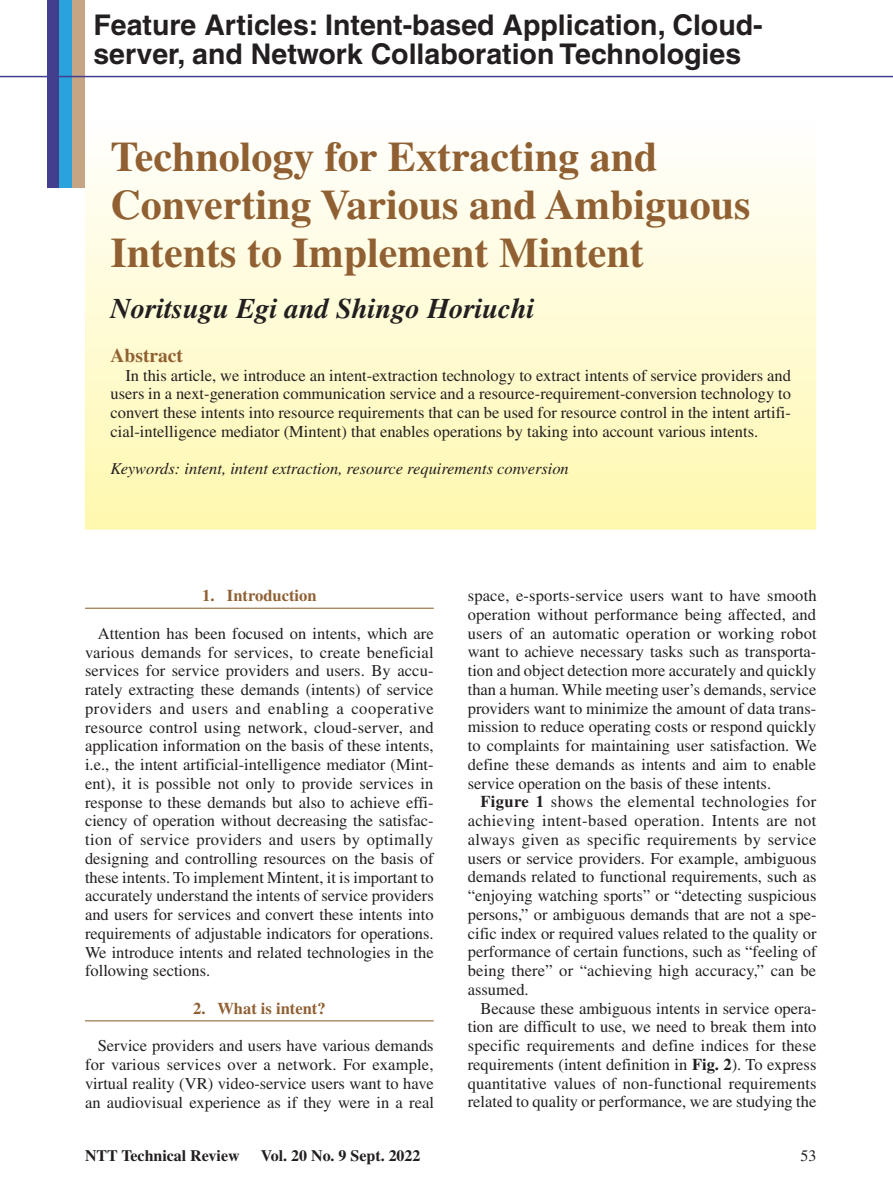
<style>
.page{position:relative;width:893px;height:1191px;background:#fff}
.page>*{position:absolute;margin:0;border:0;box-sizing:border-box;transform-origin:0 0}
.t1{font:700 42px/48px "Times";color:#906032}
.t2{font:700 28.5px/28.5px "Helvetica";color:#231f20}
.t3{font:italic 700 28.5px "Times";color:#231f20}
.t4{font:700 19.5px "Times";color:#906032}
.t5{font:16.5px/18.8px "Times";color:#231f20;text-align:justify}
.t6{font:italic 16.5px "Times";color:#231f20}
.t7{font:700 16.5px "Times";color:#906032}
.t8{font:700 15.9px "Times";color:#231f20}
.t9{font:15.9px "Times";color:#231f20}
.s1{font-weight:700}
</style>
<div class="page">
<svg style="left:85px;top:169px;width:731px;height:360px"></svg>
<hr style="left:85px;top:607px;width:349px;height:2px;background:#906032">
<hr style="left:85px;top:1020px;width:349px;height:1px;background:#906032">
<div style="left:47px;top:0;width:13px;height:187px;background:#413f8e"></div>
<div style="left:60px;top:0;width:12px;height:187px;background:#2aa2db"></div>
<div style="left:72px;top:0;width:13px;height:187px;background:#c6a585"></div>
<hr style="left:0;top:76px;width:893px;height:1px;background:#413f8e">
<h2 class="t2" style="left:93px;top:11px;width:671px">Feature Articles: Intent-based Application, Cloud&shy;server, and Network Collaboration Technologies</h2>
<h1 class="t1" style="left:111px;top:132px;width:641px">Technology for Extracting and<br>Converting Various and Ambiguous<br>Intents to Implement Mintent</h1>
<h2 class="t3" style="left:111px;top:292px;width:426px">Noritsugu Egi and Shingo Horiuchi</h2>
<p class="t4" style="left:111px;top:343px;width:74px">Abstract</p>
<p class="t5" style="left:111px;top:365px;width:682px;text-indent:15px">In this article, we introduce an intent-extraction technology to extract intents of service providers and users in a next-generation communication service and a resource-requirement-conversion technology to convert these intents into resource requirements that can be used for resource control in the intent artifi&shy;cial-intelligence mediator (Mintent) that enables operations by taking into account various intents.</p>
<p class="t6" style="left:111px;top:460px;width:460px">Keywords: intent, intent extraction, resource requirements conversion</p>
<p class="t7" style="left:202px;top:586px;width:116px">1. Introduction</p>
<p class="t5" style="left:85px;top:624px;width:350px;text-indent:13px">Attention has been focused on intents, which are various demands for services, to create beneficial services for service providers and users. By accu&shy;rately extracting these demands (intents) of service providers and users and enabling a cooperative resource control using network, cloud-server, and application information on the basis of these intents, i.e., the intent artificial-intelligence mediator (Mint&shy;ent), it is possible not only to provide services in response to these demands but also to achieve effi&shy;ciency of operation without decreasing the satisfac&shy;tion of service providers and users by optimally designing and controlling resources on the basis of these intents. To implement Mintent, it is important to accurately understand the intents of service providers and users for services and convert these intents into requirements of adjustable indicators for operations.<br>We introduce intents and related technologies in the following sections.</p>
<p class="t7" style="left:193px;top:998px;width:134px">2. What is intent?</p>
<p class="t5" style="left:85px;top:1036px;width:350px;text-indent:13px">Service providers and users have various demands for various services over a network. For example, virtual reality (VR) video-service users want to have an audiovisual experience as if they were in a real</p>
<p class="t5" style="left:468px;top:586px;width:350px">space, e-sports-service users want to have smooth operation without performance being affected, and users of an automatic operation or working robot want to achieve necessary tasks such as transporta&shy;tion and object detection more accurately and quickly than a human. While meeting user’s demands, service providers want to minimize the amount of data trans&shy;mission to reduce operating costs or respond quickly to complaints for maintaining user satisfaction. We define these demands as intents and aim to enable service operation on the basis of these intents.</p>
<p class="t5" style="left:468px;top:792px;width:350px;text-indent:13px"><span class="s1">Figure 1</span> shows the elemental technologies for achieving intent-based operation. Intents are not always given as specific requirements by service users or service providers. For example, ambiguous demands related to functional requirements, such as “enjoying watching sports” or “detecting suspicious persons,” or ambiguous demands that are not a spe&shy;cific index or required values related to the quality or performance of certain functions, such as “feeling of being there” or “achieving high accuracy,” can be assumed.</p>
<p class="t5" style="left:468px;top:998px;width:350px;text-indent:13px">Because these ambiguous intents in service opera&shy;tion are difficult to use, we need to break them into specific requirements and define indices for these requirements (intent definition in <span class="s1">Fig. 2</span>). To express quantitative values of non-functional requirements related to quality or performance, we are studying the</p>
<p class="t8" style="left:85px;top:1146px;width:156px">NTT Technical Review</p>
<p class="t8" style="left:261px;top:1146px;width:161px">Vol. 20 No. 9 Sept. 2022</p>
<p class="t9" style="left:800px;top:1146px;width:17px">53</p>
</div>
